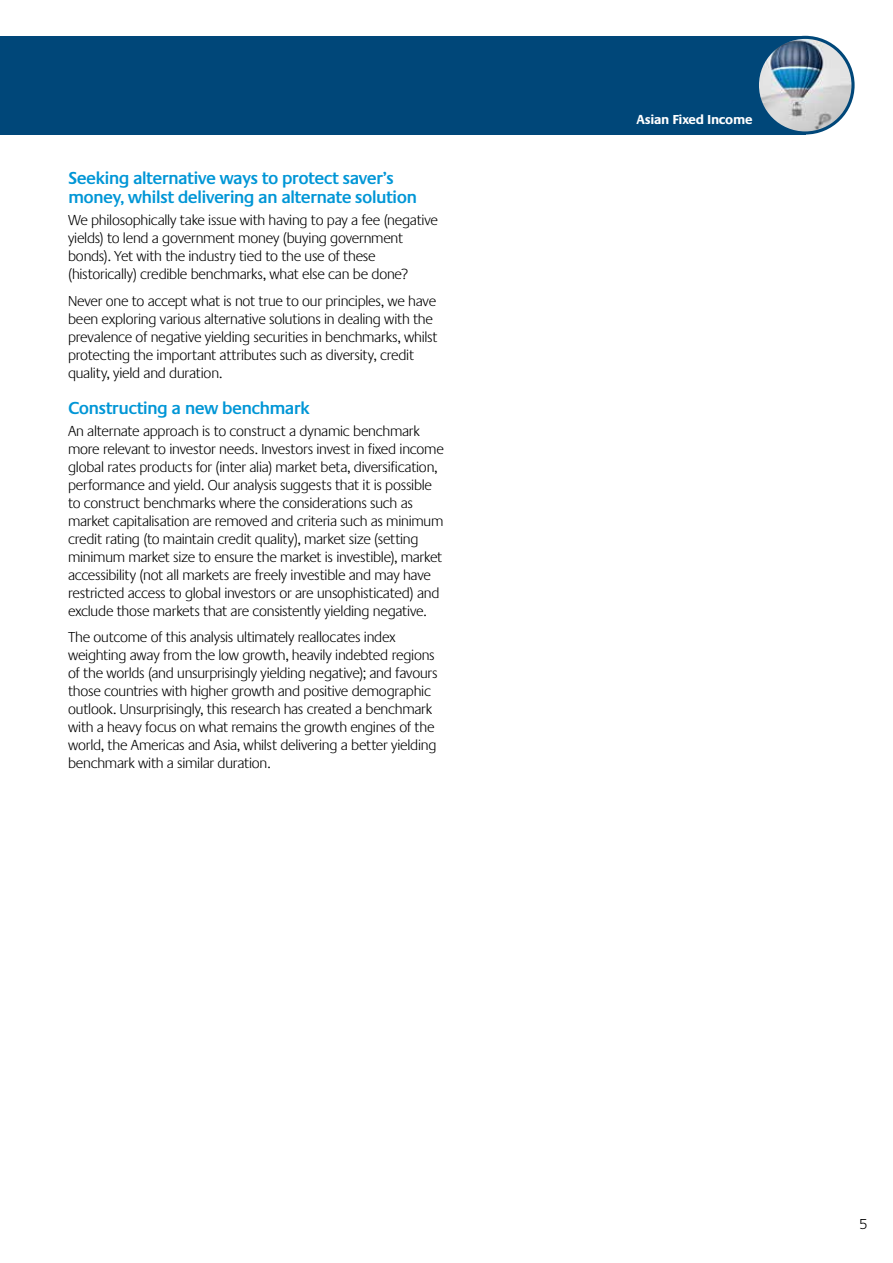
<style>
.page{position:relative;width:893px;height:1263px;background:#fff}
.page>*{position:absolute;margin:0;border:0;box-sizing:border-box;transform-origin:0 0}
.t1{font:600 18px/19.5px "Praxis EF";letter-spacing:-.04em;color:#0096d6}
.t2{font:300 15px/18px "Praxis EF";letter-spacing:-.015em;color:#000}
.t3{font:700 13.5px "Praxis EF";letter-spacing:-.02em;color:#fff}
</style>
<div class="page">
<div style="left:0;top:36px;width:805px;height:99px;background:#004779"></div>
<img style="left:760px;top:37px;width:93px;height:94px">
<div style="left:756px;top:36px;width:99px;height:99px;border:3px solid #004779;border-radius:50%"></div>
<p class="t1" style="left:68px;top:168px;width:351px">Seeking alternative ways to protect saver’s money, whilst delivering an alternate solution</p>
<p class="t2" style="left:68px;top:212px;width:371px">We philosophically take issue with having to pay a fee (negative yields) to lend a government money (buying government bonds). Yet with the industry tied to the use of these (historically) credible benchmarks, what else can be done?</p>
<p class="t2" style="left:68px;top:292px;width:371px">Never one to accept what is not true to our principles, we have been exploring various alternative solutions in dealing with the prevalence of negative yielding securities in benchmarks, whilst protecting the important attributes such as diversity, credit quality, yield and duration.</p>
<p class="t1" style="left:68px;top:398px;width:243px">Constructing a new benchmark</p>
<p class="t2" style="left:68px;top:423px;width:377px">An alternate approach is to construct a dynamic benchmark more relevant to investor needs. Investors invest in fixed income global rates products for (inter alia) market beta, diversification, performance and yield. Our analysis suggests that it is possible to construct benchmarks where the considerations such as market capitalisation are removed and criteria such as minimum credit rating (to maintain credit quality), market size (setting minimum market size to ensure the market is investible), market accessibility (not all markets are freely investible and may have restricted access to global investors or are unsophisticated) and exclude those markets that are consistently yielding negative.</p>
<p class="t2" style="left:68px;top:629px;width:371px">The outcome of this analysis ultimately reallocates index weighting away from the low growth, heavily indebted regions of the worlds (and unsurprisingly yielding negative); and favours those countries with higher growth and positive demographic outlook. Unsurprisingly, this research has created a benchmark with a heavy focus on what remains the growth engines of the world, the Americas and Asia, whilst delivering a better yielding benchmark with a similar duration.</p>
<p class="t3" style="left:636px;top:112px;width:117px">Asian Fixed Income</p>
<p class="t2" style="left:859px;top:1215px;width:10px">5</p>
</div>
